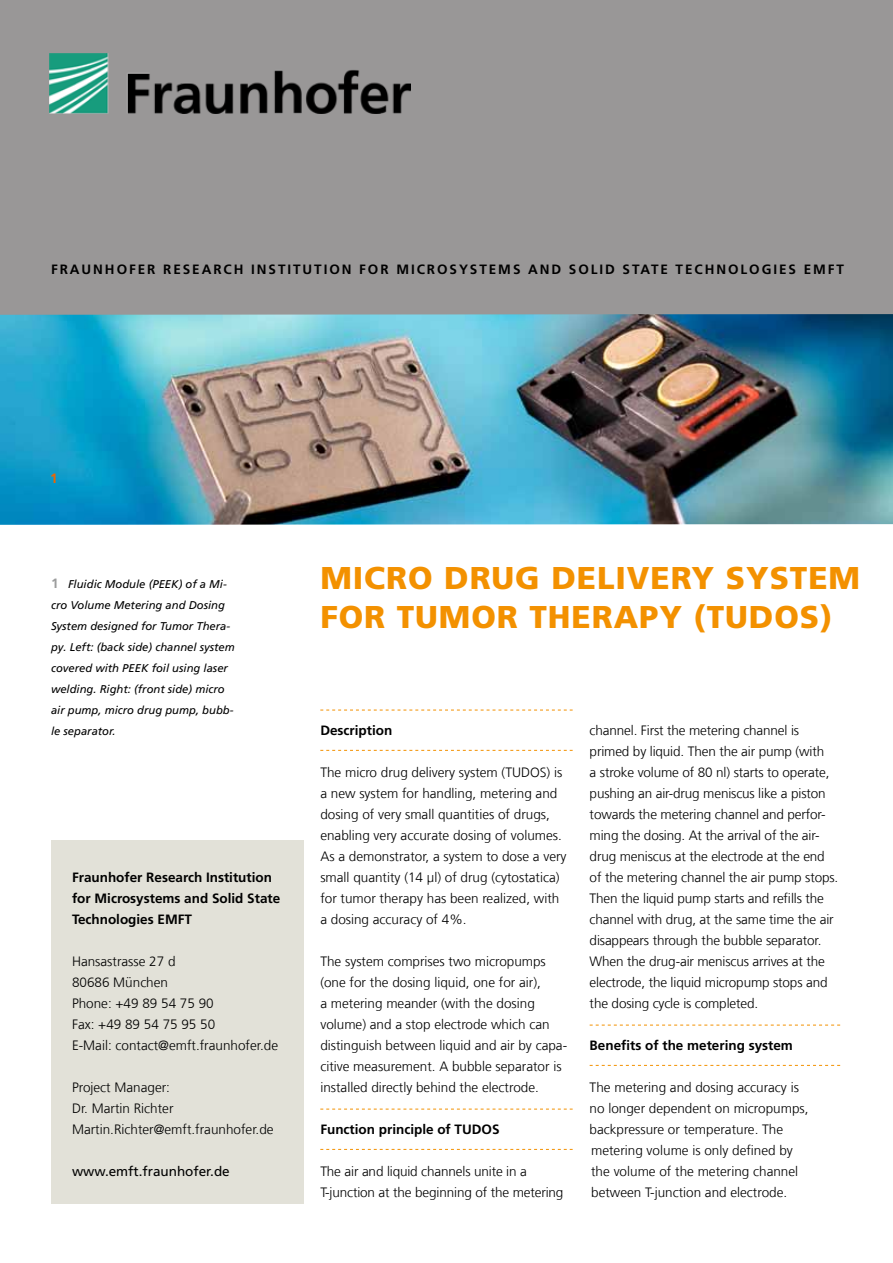
<style>
.page{position:relative;width:893px;height:1263px;background:#fff}
.page>*{position:absolute;margin:0;border:0;box-sizing:border-box;transform-origin:0 0}
.t1{font:900 31.5px/39px "Frutiger LT Com";letter-spacing:.03em;color:#f39100}
.t2{font:300 13.5px/21px "Frutiger LT Com";color:#000}
.t3{font:700 13.5px/21px "Frutiger LT Com";color:#000}
.t4{font:13.5px "Frutiger LT Com";color:#000}
.t5{font:700 13.5px "Frutiger LT Com";letter-spacing:.145em;color:#000}
.t6{font:700 13.5px "Frutiger LT Com";color:#ec6502}
.t7{font:italic 11.25px/21px "Frutiger LT Com";color:#000}
.s1{font-weight:700;font-style:normal;font-size:13.5px;color:#9c9d9d}
</style>
<div class="page">
<div style="left:0;top:0;width:893px;height:315px;background:#999797"></div>
<svg style="left:320px;top:710px;width:253px;height:1px"></svg>
<svg style="left:320px;top:750px;width:253px;height:1px"></svg>
<svg style="left:320px;top:1109px;width:253px;height:1px"></svg>
<svg style="left:320px;top:1149px;width:253px;height:1px"></svg>
<svg style="left:590px;top:1025px;width:250px;height:1px"></svg>
<svg style="left:590px;top:1065px;width:250px;height:1px"></svg>
<div style="left:51px;top:840px;width:252px;height:364px;background:#e2e1d8"></div>
<img style="left:0;top:314px;width:893px;height:211px">
<img style="left:49px;top:53px;width:362px;height:60px">
<p class="t5" style="left:51px;top:261px;width:133px">FRAUNHOFER Resear</p>
<p class="t3" style="left:224px;top:259px;width:44px">ch Institution</p>
<p class="t3" style="left:359px;top:259px;width:11px">for</p>
<p class="t3" style="left:396px;top:259px;width:42px">Micros</p>
<p class="t3" style="left:459px;top:259px;width:22px">ystems</p>
<p class="t3" style="left:528px;top:259px;width:114px">an d Solid State</p>
<p class="t3" style="left:676px;top:259px;width:41px">Techno</p>
<p class="t3" style="left:740px;top:259px;width:41px">logies</p>
<p class="t3" style="left:804px;top:259px;width:42px">EMFT</p>
<p class="t6" style="left:50px;top:470px;width:9px">1</p>
<p class="t7" style="left:51px;top:574px;width:185px"><span class="s1">1</span> Fluidic Module (PEEK) of a Mi&shy;cro Volume Metering and Dosing<br>System designed for Tumor Thera&shy;py. Left: (back side) channel system covered with PEEK foil using laser welding. Right: (front side) micro air pump, micro drug pump, bubb&shy;le separator.</p>
<p class="t3" style="left:72px;top:867px;width:210px">Fraunhofer Research Institution for Microsystems and Solid State<br>Technologies EMFT</p>
<p class="t2" style="left:72px;top:951px;width:208px">Hansastrasse 27 d<br>80686 München<br>Phone: +49 89 54 75 90<br>Fax: +49 89 54 75 95 50<br>E-Mail: contact@emft.fraunhofer.de</p>
<p class="t2" style="left:72px;top:1077px;width:203px">Project Manager:<br>Dr. Martin Richter<br>Martin.Richter@emft.fraunhofer.de</p>
<p class="t4" style="left:72px;top:1163px;width:159px">www.emft.fraunhofer.de</p>
<h1 class="t1" style="left:320px;top:558px;width:537px">MICRO DRUG DELIVERY SYSTEM<br>FOR TUMOR THERAPY (TUDOS)</h1>
<p class="t3" style="left:320px;top:720px;width:73px">Description</p>
<p class="t2" style="left:320px;top:762px;width:248px">The micro drug delivery system (TUDOS) is a new system for handling, metering and dosing of very small quantities of drugs, enabling very accurate dosing of volumes.<br>As a demonstrator, a system to dose a very small quantity (14 µl) of drug (cytostatica) for tumor therapy has been realized, with a dosing accuracy of 4%.</p>
<p class="t2" style="left:320px;top:951px;width:248px">The system comprises two micropumps (one for the dosing liquid, one for air),<br>a metering meander (with the dosing volume) and a stop electrode which can distinguish between liquid and air by capa&shy;citive measurement. A bubble separator is installed directly behind the electrode.</p>
<p class="t3" style="left:320px;top:1119px;width:181px">Function principle of TUDOS</p>
<p class="t2" style="left:320px;top:1161px;width:245px">The air and liquid channels unite in a<br>T-junction at the beginning of the metering</p>
<p class="t2" style="left:590px;top:720px;width:250px">channel. First the metering channel is primed by liquid. Then the air pump (with<br>a stroke volume of 80 nl) starts to operate, pushing an air-drug meniscus like a piston towards the metering channel and perfor&shy;ming the dosing. At the arrival of the air&shy;drug meniscus at the electrode at the end of the metering channel the air pump stops.<br>Then the liquid pump starts and refills the channel with drug, at the same time the air disappears through the bubble separator.<br>When the drug-air meniscus arrives at the electrode, the liquid micropump stops and the dosing cycle is completed.</p>
<p class="t3" style="left:590px;top:1035px;width:205px">Benefits of the metering system</p>
<p class="t2" style="left:590px;top:1077px;width:220px">The metering and dosing accuracy is no longer dependent on micropumps, backpressure or temperature. The metering volume is only defined by the volume of the metering channel between T-junction and electrode.</p>
</div>
